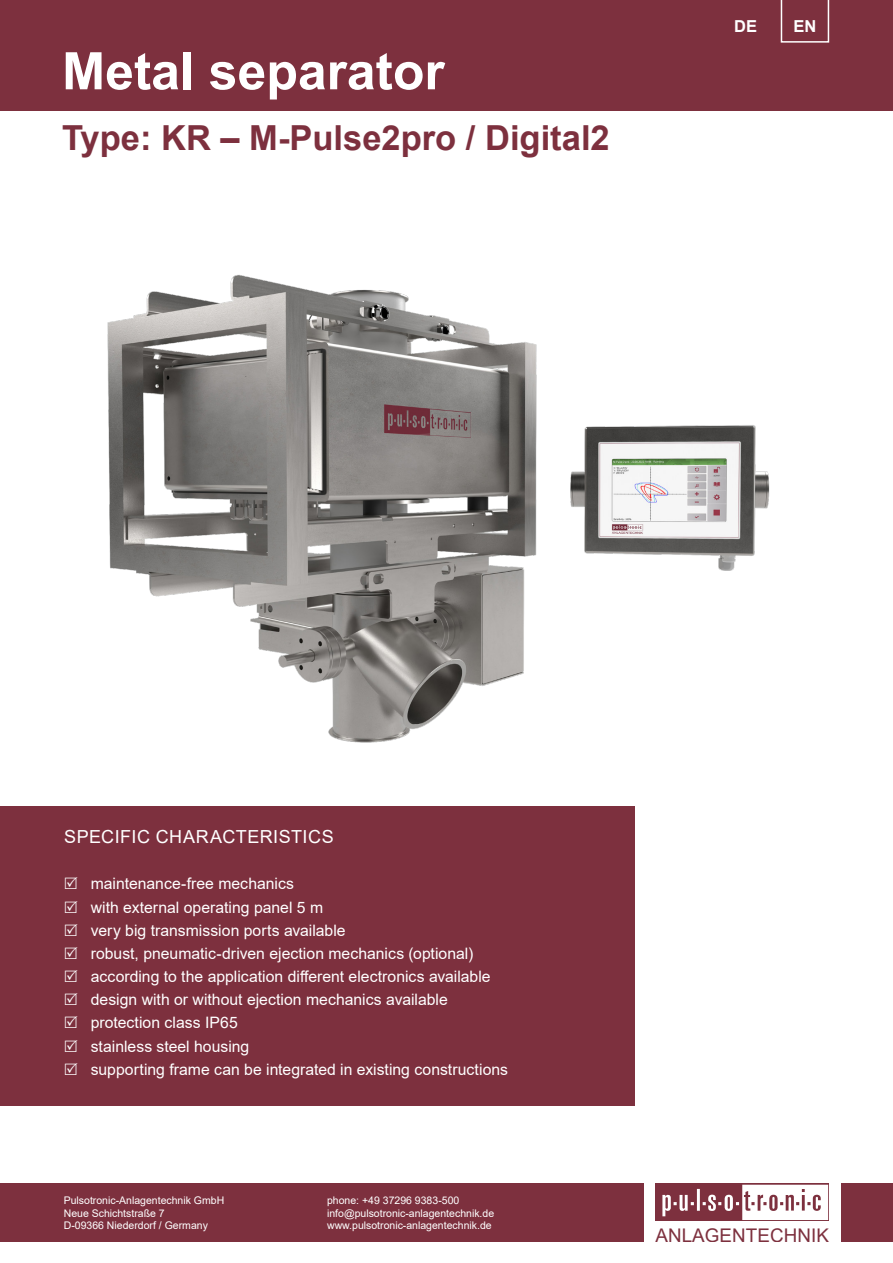
<style>
.page{position:relative;width:893px;height:1263px;background:#fff}
.page>*{position:absolute;margin:0;border:0;box-sizing:border-box;transform-origin:0 0}
.t1{font:700 51.75px "Arial";color:#fff}
.t2{font:700 34.5px "Arial";color:#7d303e}
.t3{font:18.75px "Arial";letter-spacing:.005em;color:#7d303e}
.t4{font:18px "Arial";letter-spacing:.03em;color:#fff}
.t5{font:700 16.5px "Arial";color:#fff}
.t6{font:15.75px/23.1px "Arial";color:#fff}
.t7{font:10.5px/12.6px "Arial";color:#fff}
</style>
<div class="page">
<div style="left:655px;top:1184px;width:174px;height:37px;background:#7d303e"></div>
<svg style="left:662px;top:1185px;width:166px;height:35px"></svg>
<div style="left:0;top:0;width:893px;height:111px;background:#7d303e"></div>
<svg style="left:781px;top:0;width:48px;height:43px"></svg>
<div style="left:841px;top:1183px;width:52px;height:59px;background:#7d303e"></div>
<div style="left:0;top:1183px;width:643px;height:59px;background:#7d303e"></div>
<img style="left:107px;top:274px;width:663px;height:543px">
<div style="left:0;top:806px;width:634px;height:300px;background:#7d303e"></div>
<h1 class="t1" style="left:62px;top:35px;width:384px">Metal separator</h1>
<h2 class="t2" style="left:62px;top:113px;width:549px">Type: KR – M-Pulse2pro / Digital2</h2>
<p class="t5" style="left:734px;top:15px;width:24px">DE</p>
<p class="t5" style="left:793px;top:15px;width:24px">EN</p>
<p class="t4" style="left:64px;top:824px;width:271px">SPECIFIC CHARACTERISTICS</p>
<p class="t6" style="left:91px;top:872px;width:419px">maintenance-free mechanics<br>with external operating panel 5 m<br>very big transmission ports available<br>robust, pneumatic-driven ejection mechanics (optional) according to the application different electronics available design with or without ejection mechanics available protection class IP65<br>stainless steel housing<br>supporting frame can be integrated in existing constructions</p>
<p class="t7" style="left:64px;top:1194px;width:162px">Pulsotronic-Anlagentechnik GmbH<br>Neue Schichtstraße 7<br>D-09366 Niederdorf / Germany</p>
<p class="t7" style="left:327px;top:1194px;width:169px">phone: +49 37296 9383-500 info@pulsotronic-anlagentechnik.de www.pulsotronic-anlagentechnik.de</p>
<p class="t3" style="left:655px;top:1222px;width:175px">ANLAGENTECHNIK</p>
</div>
